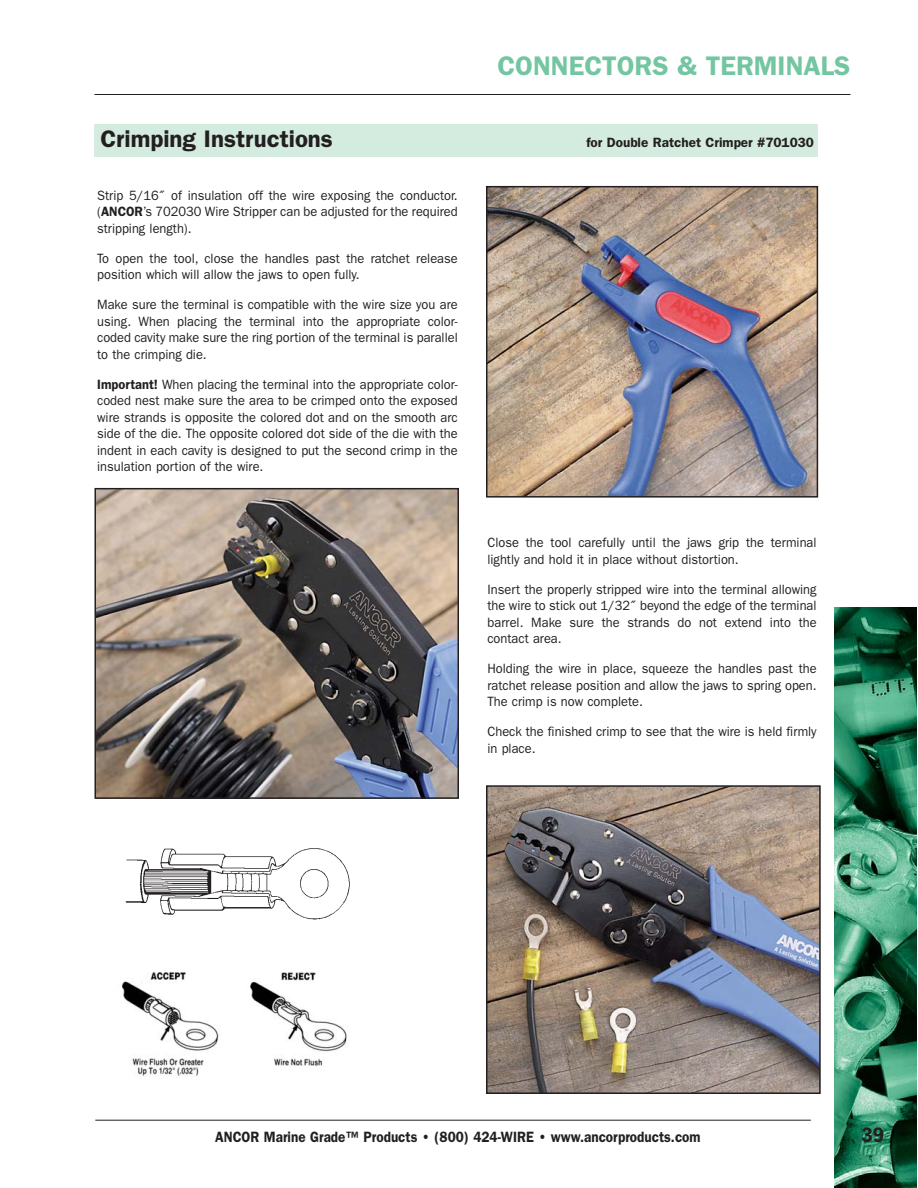
<style>
.page{position:relative;width:918px;height:1188px;background:#fff}
.page>*{position:absolute;margin:0;border:0;box-sizing:border-box;transform-origin:0 0}
.t1{font:600 27px "Franklin Gothic";color:#73c6a1}
.t2{font:600 24px "Franklin Gothic";color:#231f20}
.t3{font:600 21px "Franklin Gothic";color:#231f20;scale:.9 1}
.t4{font:600 15px "Franklin Gothic";color:#231f20;scale:.9 1}
.t5{font:13.5px/16.5px "Franklin Gothic";color:#231f20;text-align:justify;scale:.95 1}
.t6{font:600 13.5px "Franklin Gothic";color:#231f20}
.s1{font-weight:600}
</style>
<div class="page">
<img style="left:835px;top:607px;width:82px;height:581px">
<hr style="left:94px;top:94px;width:756px;height:1px;background:#231f20">
<div style="left:94px;top:125px;width:724px;height:32px;background:#d4ebdf"></div>
<img style="left:125px;top:848px;width:225px;height:72px">
<img style="left:122px;top:971px;width:225px;height:105px">
<img style="left:489px;top:788px;width:329px;height:303px">
<div style="left:486px;top:785px;width:335px;height:309px;border:2px solid #231f20"></div>
<hr style="left:95px;top:1120px;width:716px;height:1px;background:#231f20">
<img style="left:489px;top:189px;width:326px;height:306px">
<div style="left:486px;top:186px;width:332px;height:312px;border:2px solid #231f20"></div>
<img style="left:97px;top:491px;width:359px;height:305px">
<div style="left:94px;top:488px;width:365px;height:311px;border:2px solid #231f20"></div>
<h1 class="t1" style="left:497px;top:57px;width:355px">CONNECTORS &amp; TERMINALS</h1>
<h2 class="t2" style="left:100px;top:131px;width:234px">Crimping Instructions</h2>
<p class="t6" style="left:586px;top:138px;width:229px">for Double Ratchet Crimper #701030</p>
<p class="t5" style="left:97px;top:188px;width:381px">Strip 5/16˝ of insulation off the wire exposing the conductor. (<span class="s1">ANCOR</span>’s 702030 Wire Stripper can be adjusted for the required stripping length).</p>
<p class="t5" style="left:97px;top:251px;width:381px">To open the tool, close the handles past the ratchet release position which will allow the jaws to open fully.</p>
<p class="t5" style="left:97px;top:298px;width:381px">Make sure the terminal is compatible with the wire size you are using. When placing the terminal into the appropriate color&shy;coded cavity make sure the ring portion of the terminal is parallel to the crimping die.</p>
<p class="t5" style="left:97px;top:377px;width:381px"><span class="s1">Important!</span> When placing the terminal into the appropriate color&shy;coded nest make sure the area to be crimped onto the exposed wire strands is opposite the colored dot and on the smooth arc side of the die. The opposite colored dot side of the die with the indent in each cavity is designed to put the second crimp in the insulation portion of the wire.</p>
<p class="t5" style="left:488px;top:536px;width:348px">Close the tool carefully until the jaws grip the terminal lightly and hold it in place without distortion.</p>
<p class="t5" style="left:488px;top:582px;width:348px">Insert the properly stripped wire into the terminal allowing the wire to stick out 1/32˝ beyond the edge of the terminal barrel. Make sure the strands do not extend into the contact area.</p>
<p class="t5" style="left:488px;top:662px;width:348px">Holding the wire in place, squeeze the handles past the ratchet release position and allow the jaws to spring open.<br>The crimp is now complete.</p>
<p class="t5" style="left:488px;top:725px;width:348px">Check the finished crimp to see that the wire is held firmly in place.</p>
<p class="t4" style="left:215px;top:1132px;width:541px">ANCOR Marine Grade™ Products • (800) 424-WIRE • www.ancorproducts.com</p>
<h3 class="t3" style="left:862px;top:1128px;width:27px">39</h3>
</div>
